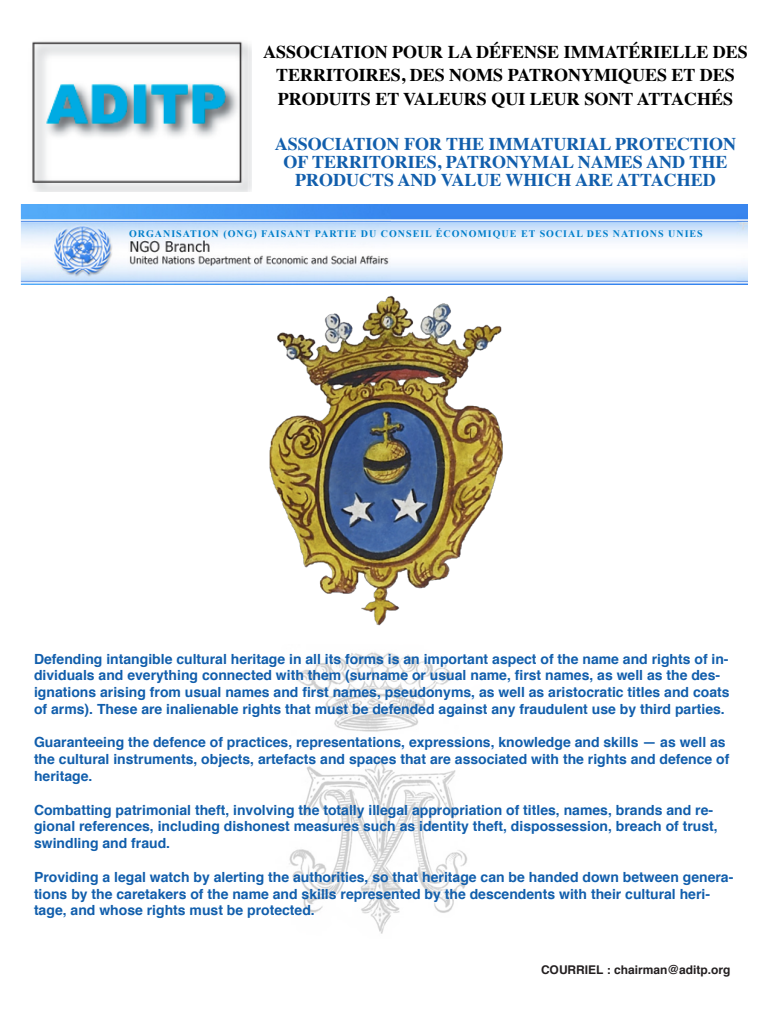
<style>
.page{position:relative;width:768px;height:1024px;background:#fff}
.page>*{position:absolute;margin:0;border:0;box-sizing:border-box;transform-origin:0 0}
.t1{font:700 18px/24px "Times";color:#000;text-align:center}
.t2{font:700 18px/18px "Times";color:#115eac;text-align:center}
.t3{font:700 14px/16.8px "Helvetica";color:#115eac}
.t4{font:700 12px "Helvetica";color:#231f20}
.t5{font:700 10px "Times New Roman";letter-spacing:.1em;color:#007eca}
</style>
<div class="page">
<img style="left:20px;top:204px;width:728px;height:81px">
<img style="left:32px;top:41px;width:220px;height:151px">
<img style="left:289px;top:654px;width:178px;height:280px">
<img style="left:269px;top:295px;width:234px;height:331px">
<p class="t1" style="left:263px;top:41px;width:486px">ASSOCIATION POUR LA DÉFENSE IMMATÉRIELLE DES<br>TERRITOIRES, DES NOMS PATRONYMIQUES ET DES</p>
<p class="t1" style="left:278px;top:89px;width:457px">PRODUITS ET VALEURS QUI LEUR SONT ATTACHÉS</p>
<p class="t2" style="left:275px;top:137px;width:463px">ASSOCIATION FOR THE IMMATURIAL PROTECTION<br>OF TERRITORIES, PATRONYMAL NAMES AND THE<br>PRODUCTS AND VALUE WHICH ARE ATTACHED</p>
<p class="t5" style="left:129px;top:228px;width:575px">ORGANISATION (ONG) FAISANT PARTIE DU CONSEIL ÉCONOMIQUE ET SOCIAL DES NATIONS UNIES</p>
<p class="t3" style="left:34px;top:651px;width:697px">Defending intangible cultural heritage in all its forms is an important aspect of the name and rights of in&shy;dividuals and everything connected with them (surname or usual name, first names, as well as the des&shy;ignations arising from usual names and first names, pseudonyms, as well as aristocratic titles and coats of arms). These are inalienable rights that must be defended against any fraudulent use by third parties.</p>
<p class="t3" style="left:34px;top:735px;width:697px">Guaranteeing the defence of practices, representations, expressions, knowledge and skills — as well as the cultural instruments, objects, artefacts and spaces that are associated with the rights and defence of heritage.</p>
<p class="t3" style="left:34px;top:803px;width:685px">Combatting patrimonial theft, involving the totally illegal appropriation of titles, names, brands and re&shy;gional references, including dishonest measures such as identity theft, dispossession, breach of trust, swindling and fraud.</p>
<p class="t3" style="left:34px;top:870px;width:701px">Providing a legal watch by alerting the authorities, so that heritage can be handed down between genera&shy;tions by the caretakers of the name and skills represented by the descendents with their cultural heri&shy;tage, and whose rights must be protected.</p>
<p class="t4" style="left:541px;top:965px;width:191px">COURRIEL : chairman@aditp.org</p>
</div>
